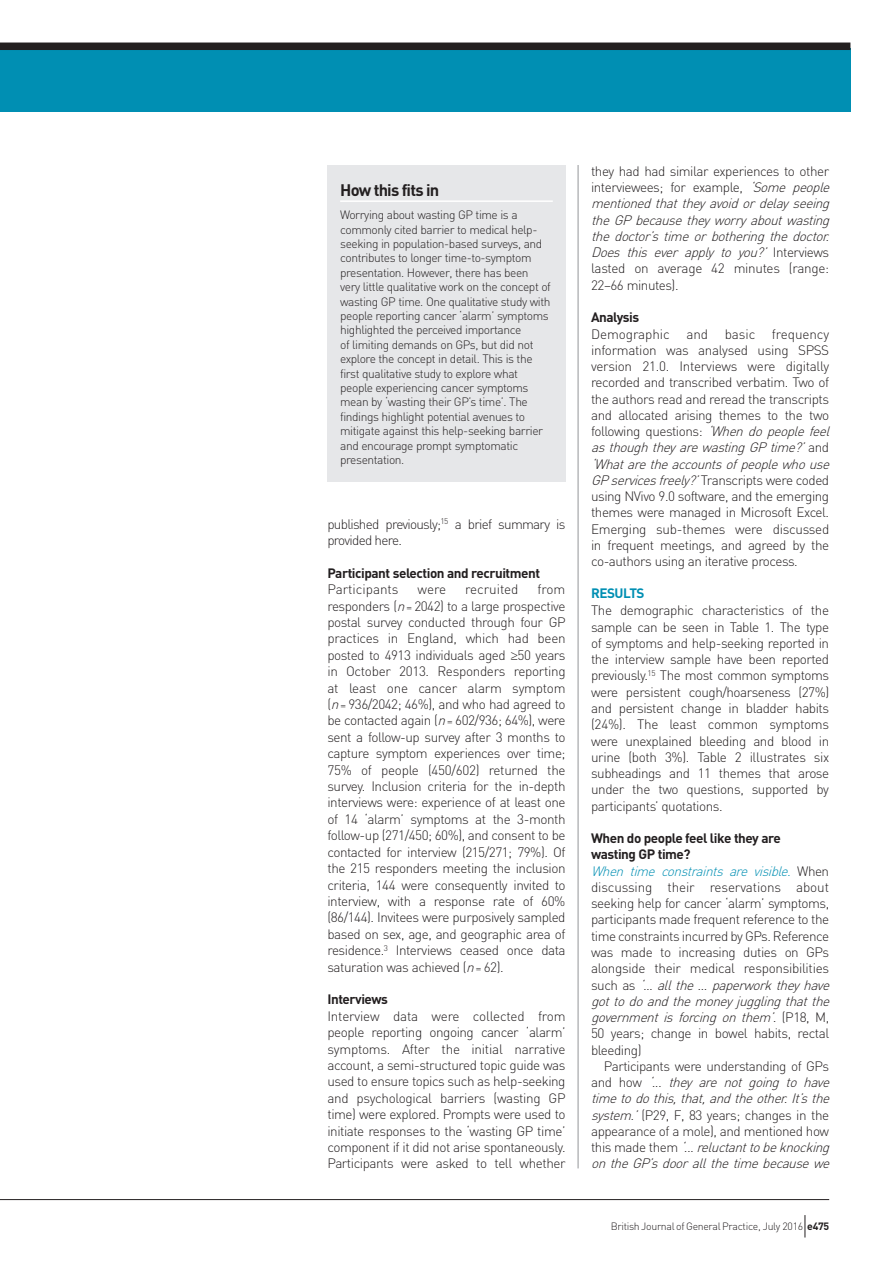
<style>
.page{position:relative;width:893px;height:1263px;background:#fff}
.page>*{position:absolute;margin:0;border:0;box-sizing:border-box;transform-origin:0 0}
.t1{font:700 16.5px "DIN";letter-spacing:-.05em;color:#231f20}
.t2{font:300 13.5px/16.2px "DIN";letter-spacing:-.035em;color:#231f20;text-align:justify}
.t3{font:italic 300 13.5px/16.2px "DIN";color:#231f20}
.t4{font:700 13.5px "DIN";letter-spacing:-.035em;color:#231f20}
.t5{font:300 13.5px/16.4px "DIN";letter-spacing:-.055em;color:#231f20}
.t6{font:300 13.5px "DIN";letter-spacing:-.005em;color:#231f20}
.t7{font:700 13.5px "DIN";letter-spacing:-.035em;color:#008fb3}
.t8{font:300 12px/14.4px "DIN";letter-spacing:-.035em;color:#231f20}
.t9{font:300 10.5px "DIN";letter-spacing:-.03em;color:#231f20}
.s1{font-style:italic}
.s2{font-size:10.8px}
.s3{font-family:"Helvetica"}
.s4{font-style:normal}
.s5{font-weight:700}
.s6{font-style:italic;color:#008fb3}
</style>
<div class="page">
<div style="left:0;top:48px;width:850px;height:63px;background:#008fb3"></div>
<div style="left:0;top:43px;width:850px;height:7px;background:#231f20"></div>
<hr style="left:578px;top:165px;width:1px;height:1003px;background:#939598">
<div style="left:327px;top:165px;width:239px;height:317px;background:#e6e7e9"></div>
<hr style="left:340px;top:200px;width:213px;height:2px;background:#fff">
<hr style="left:0;top:1199px;width:829px;height:1px;background:#231f20">
<svg style="left:805px;top:1215px;width:1px;height:22px"></svg>
<p class="t1" style="left:340px;top:180px;width:101px">How this fits in</p>
<p class="t8" style="left:340px;top:208px;width:212px">Worrying about wasting GP time is a commonly cited barrier to medical help&shy;seeking in population-based surveys, and contributes to longer time-to-symptom presentation. However, there has been very little qualitative work on the concept of wasting GP time. One qualitative study with people reporting cancer ‘alarm’ symptoms highlighted the perceived importance<br>of limiting demands on GPs, but did not explore the concept in detail. This is the first qualitative study to explore what people experiencing cancer symptoms mean by ‘wasting their GP’s time’. The findings highlight potential avenues to mitigate against this help-seeking barrier and encourage prompt symptomatic presentation.</p>
<p class="t5" style="left:327px;top:515px;width:240px">published previously;<sup>15</sup> a brief summary is provided here.</p>
<p class="t4" style="left:327px;top:564px;width:214px">Participant selection and recruitment</p>
<p class="t6" style="left:327px;top:581px;width:73px">Participants</p>
<p class="t2" style="left:418px;top:581px;width:30px">were</p>
<p class="t6" style="left:465px;top:581px;width:55px">recruited</p>
<p class="t2" style="left:327px;top:581px;width:240px;text-indent:210px">from responders (<span class="s1">n</span><span class="s2">=</span> 2042) to a large prospective postal survey conducted through four GP practices in England, which had been posted to 4913 individuals aged <span class="s3">≥</span>50 years in October 2013. Responders reporting at least one cancer alarm symptom (<span class="s1">n</span><span class="s2">=</span> 936/2042; 46%), and who had agreed to be contacted again (<span class="s1">n</span><span class="s2">=</span> 602/936; 64%), were sent a follow-up survey after 3 months to capture symptom experiences over time; 75% of people (450/602) returned the survey. Inclusion criteria for the in-depth interviews were: experience of at least one of 14 ‘alarm’ symptoms at the 3-month follow-up (271/450; 60%), and consent to be contacted for interview (215/271; 79%). Of the 215 responders meeting the inclusion criteria, 144 were consequently invited to interview, with a response rate of 60% (86/144). Invitees were purposively sampled based on sex, age, and geographic area of residence.<sup>3</sup> Interviews ceased once data saturation was achieved (<span class="s1">n</span><span class="s2">=</span> 62).</p>
<p class="t4" style="left:327px;top:991px;width:62px">Interviews</p>
<p class="t2" style="left:327px;top:1007px;width:240px">Interview data were collected from people reporting ongoing cancer ‘alarm’ symptoms. After the initial narrative account, a semi-structured topic guide was used to ensure topics such as help-seeking and psychological barriers (wasting GP time) were explored. Prompts were used to initiate responses to the ‘wasting GP time’ component if it did not arise spontaneously.<br>Participants were asked to tell whether</p>
<p class="t3" style="left:591px;top:163px;width:244px"><span class="s4">they had had similar experiences to other interviewees; for example,</span> ‘Some people mentionedthattheyavoidordelayseeing theGPbecausetheyworryaboutwasting thedoctor’stimeorbotheringthedoctor.<br>Does this ever apply to you?’ <span class="s4">I n t e rv i e w s lasted on average 42 minutes (range:<br>22–66 minutes).</span></p>
<p class="t4" style="left:591px;top:309px;width:50px">Analysis</p>
<p class="t2" style="left:591px;top:325px;width:244px;text-align:left">Demographic and basic frequency information was analysed using SPSS version 21.0. Interviews were digitally recorded and transcribed verbatim. Two of the authors read and reread the transcripts and allocated arising themes to the two following questions: <span class="s1">‘Whendopeoplefeel asthoughtheyarewastingGPtime?’</span>a n d <span class="s1">‘Whataretheaccountsofpeoplewhouse GPservicesfreely?’</span>Transcripts were coded using NVivo 9.0 software, and the emerging themes were managed in Microsoft Excel.<br>Emerging sub-themes were discussed in frequent meetings, and agreed by the co-authors using an iterative process.</p>
<p class="t7" style="left:591px;top:584px;width:55px">RESULTS</p>
<p class="t2" style="left:591px;top:602px;width:240px">The demographic characteristics of the sample can be seen in Table 1. The type of symptoms and help-seeking reported in the interview sample have been reported previously.<sup>15</sup> The most common symptoms were persistent cough/hoarseness (27%) and persistent change in bladder habits (24%). The least common symptoms were unexplained bleeding and blood in urine (both 3%). Table 2 illustrates six subheadings and 11 themes that arose under the two questions, supported by participants’ quotations.</p>
<p class="t2" style="left:591px;top:830px;width:244px;text-align:left"><span class="s5">When do people feel like they are<br>wasting GP time?<br></span><span class="s6">When time constraints are visible.</span> W h e n discussing their reservations about seeking help for cancer ‘alarm’ symptoms, participants made frequent reference to the time constraints incurred by GPs. Reference was made to increasing duties on GPs alongside their medical responsibilities s u c h a s <span class="s1">‘...allthe… paperworktheyhave gottodoandthemoneyjugglingthatthe government is forcing on them’.</span> ( P 1 8 , M , 50 years; change in bowel habits, rectal bleeding)</p>
<p class="t3" style="left:591px;top:1058px;width:244px;text-indent:13px"><span class="s4">Participants were understanding of GPs a n d h o w</span> ‘... they are not going to have timetodothis,that,andtheother.It’sthe system.’<span class="s4">(P29, F, 83 years; changes in the appearance of a mole), and mentioned how t h i s m a d e t h e m</span> ‘...reluctanttobeknocking ontheGP’sdoorallthetimebecausewe</p>
<p class="t9" style="left:611px;top:1219px;width:220px">British Journal of General Practice, July 2016 <span class="s5">e475</span></p>
</div>
